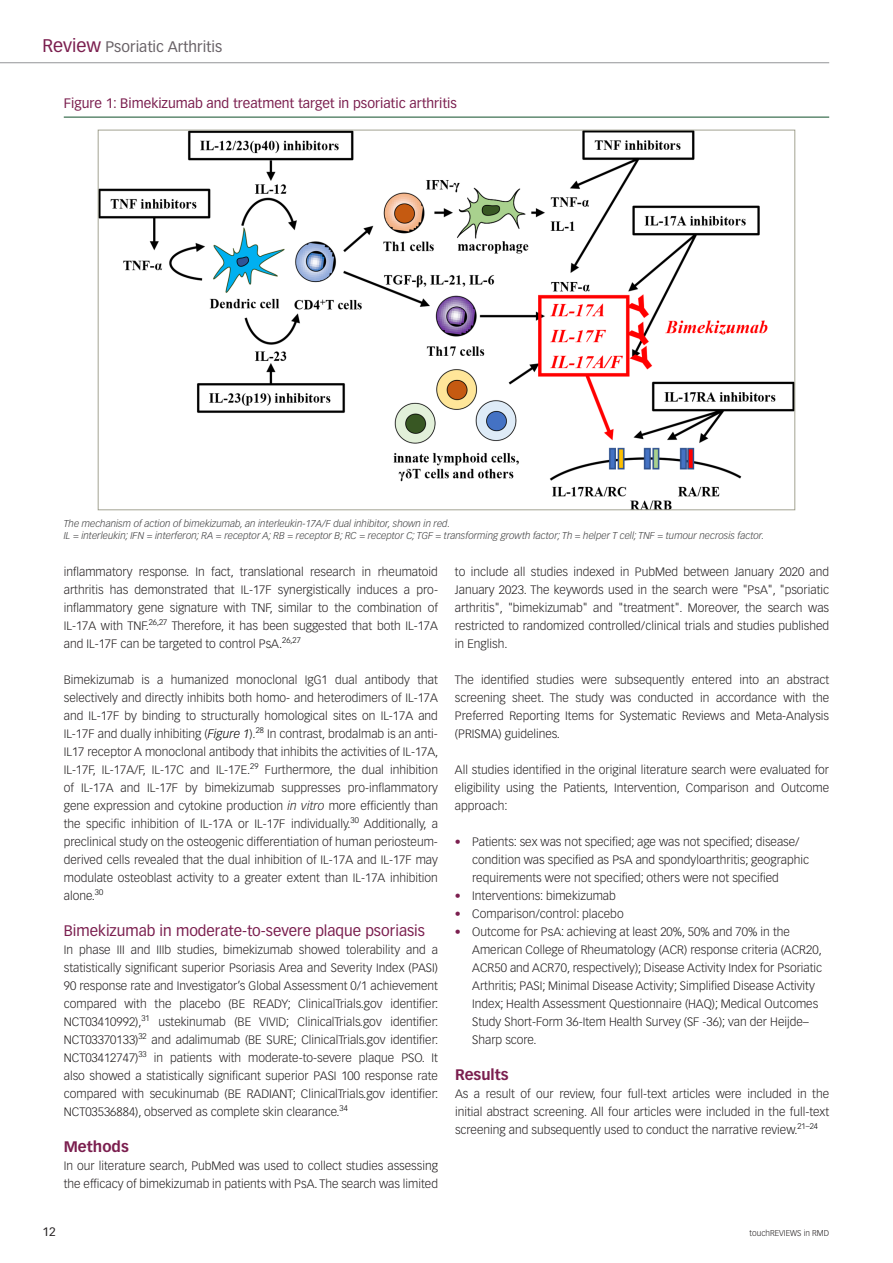
<style>
.page{position:relative;width:893px;height:1263px;background:#fff}
.page>*{position:absolute;margin:0;border:0;box-sizing:border-box;transform-origin:0 0}
.t1{font:15px "Vectora LT Std";color:#7b1f4f}
.t2{font:15px "Vectora LT Std";color:#686166}
.t3{font:700 15px "Vectora LT Std";color:#7b1f4f}
.t4{font:13.5px "Vectora LT Std";color:#7b1f4f}
.t5{font:300 12px/18px "Vectora LT Std";color:#231f20;text-align:justify}
.t6{font:12px "Vectora LT Std";color:#231f20}
.t7{font:italic 300 9.75px/12px "Vectora LT Std";color:#3e3e3f}
.t8{font:300 8.25px "Vectora LT Std";color:#231f20}
.t9{font:300 7.95px "Vectora LT Std";color:#000}
.s1{font-size:18px;color:#7b1f4f}
.s2{font-style:italic;color:#000}
.s3{font-style:italic}
.s4{color:#7b1f4f}
</style>
<div class="page">
<hr style="left:0;top:62px;width:829px;height:1px;background:#939598">
<hr style="left:64px;top:117px;width:765px;height:1px;background:#10502a">
<img style="left:100px;top:132px;width:693px;height:376px">
<p class="t2" style="left:43px;top:38px;width:181px"><span class="s1">Review</span> Psoriatic Arthritis</p>
<p class="t4" style="left:64px;top:96px;width:395px">Figure 1: Bimekizumab and treatment target in psoriatic arthritis</p>
<p class="t7" style="left:64px;top:517px;width:702px">The mechanism of action of bimekizumab, an interleukin-17A/F dual inhibitor, shown in red.<br>IL = interleukin; IFN = interferon; RA = receptor A; RB = receptor B; RC = receptor C; TGF = transforming growth factor; Th = helper T cell; TNF = tumour necrosis factor.</p>
<p class="t5" style="left:64px;top:563px;width:376px">inflammatory response. In fact, translational research in rheumatoid arthritis has demonstrated that IL-17F synergistically induces a pro&shy;inflammatory gene signature with TNF, similar to the combination of IL-17A with TNF.</p>
<p class="t9" style="left:149px;top:617px;width:20px">26,27</p>
<p class="t5" style="left:64px;top:617px;width:376px;text-indent:108px">Therefore, it has been suggested that both IL-17A and IL-17F can be targeted to control PsA.</p>
<p class="t9" style="left:282px;top:635px;width:20px">26,27</p>
<p class="t5" style="left:64px;top:671px;width:376px">Bimekizumab is a humanized monoclonal IgG1 dual antibody that selectively and directly inhibits both homo- and heterodimers of IL-17A and IL-17F by binding to structurally homological sites on IL-17A and IL-17F and dually inhibiting (<span class="s2">Figure 1</span>).</p>
<p class="t9" style="left:256px;top:725px;width:10px">28</p>
<p class="t5" style="left:64px;top:725px;width:376px;text-indent:203px">In contrast, brodalmab is an anti-IL17 receptor A monoclonal antibody that inhibits the activities of IL-17A, IL-17F, IL-17A/F, IL-17C and IL-17E.</p>
<p class="t9" style="left:250px;top:761px;width:10px">29</p>
<p class="t5" style="left:64px;top:761px;width:376px;text-indent:201px">Furthermore, the dual inhibition of IL-17A and IL-17F by bimekizumab suppresses pro-inflammatory gene expression and cytokine production <span class="s3">in vitro</span> more efficiently than the specific inhibition of IL-17A or IL-17F individually.</p>
<p class="t9" style="left:351px;top:815px;width:10px">30</p>
<p class="t5" style="left:64px;top:815px;width:376px;text-indent:300px">Additionally, a preclinical study on the osteogenic differentiation of human periosteum&shy;derived cells revealed that the dual inhibition of IL-17A and IL-17F may modulate osteoblast activity to a greater extent than IL-17A inhibition alone.</p>
<p class="t9" style="left:95px;top:887px;width:10px">30</p>
<p class="t1" style="left:64px;top:922px;width:363px">Bimekizumab in moderate-to-severe plaque psoriasis</p>
<p class="t5" style="left:64px;top:941px;width:376px">In phase III and IIIb studies, bimekizumab showed tolerability and a statistically significant superior Psoriasis Area and Severity Index (PASI)<br>90 response rate and Investigator’s Global Assessment 0/1 achievement compared with the placebo (BE READY; ClinicalTrials.gov identifier:<br>NCT03410992),</p>
<p class="t9" style="left:142px;top:1013px;width:10px">31</p>
<p class="t5" style="left:158px;top:1013px;width:281px">ustekinumab (BE VIVID; ClinicalTrials.gov identifier:</p>
<p class="t5" style="left:64px;top:1031px;width:76px">NCT03370133)</p>
<p class="t9" style="left:138px;top:1031px;width:10px">32</p>
<p class="t5" style="left:151px;top:1031px;width:288px">and adalimumab (BE SURE; ClinicalTrials.gov identifier:</p>
<p class="t5" style="left:64px;top:1049px;width:76px">NCT03412747)</p>
<p class="t9" style="left:138px;top:1049px;width:10px">33</p>
<p class="t5" style="left:64px;top:1049px;width:376px;text-indent:90px">in patients with moderate-to-severe plaque PSO. It also showed a statistically significant superior PASI 100 response rate compared with secukinumab (BE RADIANT; ClinicalTrials.gov identifier:<br>NCT03536884), observed as complete skin clearance.<sup>34</sup></p>
<p class="t3" style="left:64px;top:1138px;width:67px">Methods</p>
<p class="t5" style="left:64px;top:1157px;width:376px">In our literature search, PubMed was used to collect studies assessing the efficacy of bimekizumab in patients with PsA. The search was limited</p>
<p class="t6" style="left:43px;top:1224px;width:15px">12</p>
<p class="t5" style="left:455px;top:563px;width:376px">to include all studies indexed in PubMed between January 2020 and January 2023. The keywords used in the search were "PsA", "psoriatic arthritis", "bimekizumab" and "treatment". Moreover, the search was restricted to randomized controlled/clinical trials and studies published in English.</p>
<p class="t5" style="left:455px;top:671px;width:376px">The identified studies were subsequently entered into an abstract screening sheet. The study was conducted in accordance with the Preferred Reporting Items for Systematic Reviews and Meta-Analysis (PRISMA) guidelines.</p>
<p class="t5" style="left:455px;top:761px;width:376px">All studies identified in the original literature search were evaluated for eligibility using the Patients, Intervention, Comparison and Outcome approach:</p>
<p class="t5" style="left:472px;top:833px;width:338px;text-align:left;text-indent:-17px"><span class="s4">•</span> Patients: sex was not specified; age was not specified; disease/ condition was specified as PsA and spondyloarthritis; geographic requirements were not specified; others were not specified</p>
<p class="t5" style="left:455px;top:887px;width:162px"><span class="s4">•</span> Interventions: bimekizumab</p>
<p class="t5" style="left:455px;top:905px;width:170px"><span class="s4">•</span> Comparison/control: placebo</p>
<p class="t5" style="left:472px;top:923px;width:351px;text-align:left;text-indent:-17px"><span class="s4">•</span> Outcome for PsA: achieving at least 20%, 50% and 70% in the American College of Rheumatology (ACR) response criteria (ACR20, ACR50 and ACR70, respectively); Disease Activity Index for Psoriatic Arthritis; PASI; Minimal Disease Activity; Simplified Disease Activity Index; Health Assessment Questionnaire (HAQ); Medical Outcomes Study Short-Form 36-Item Health Survey (SF -36); van der Heijde– Sharp score.</p>
<p class="t3" style="left:455px;top:1066px;width:55px">Results</p>
<p class="t5" style="left:455px;top:1085px;width:376px">As a result of our review, four full-text articles were included in the initial abstract screening. All four articles were included in the full-text screening and subsequently used to conduct the narrative review.<sup>21–24</sup></p>
<p class="t8" style="left:750px;top:1228px;width:81px">touchREVIEWS in RMD</p>
</div>
